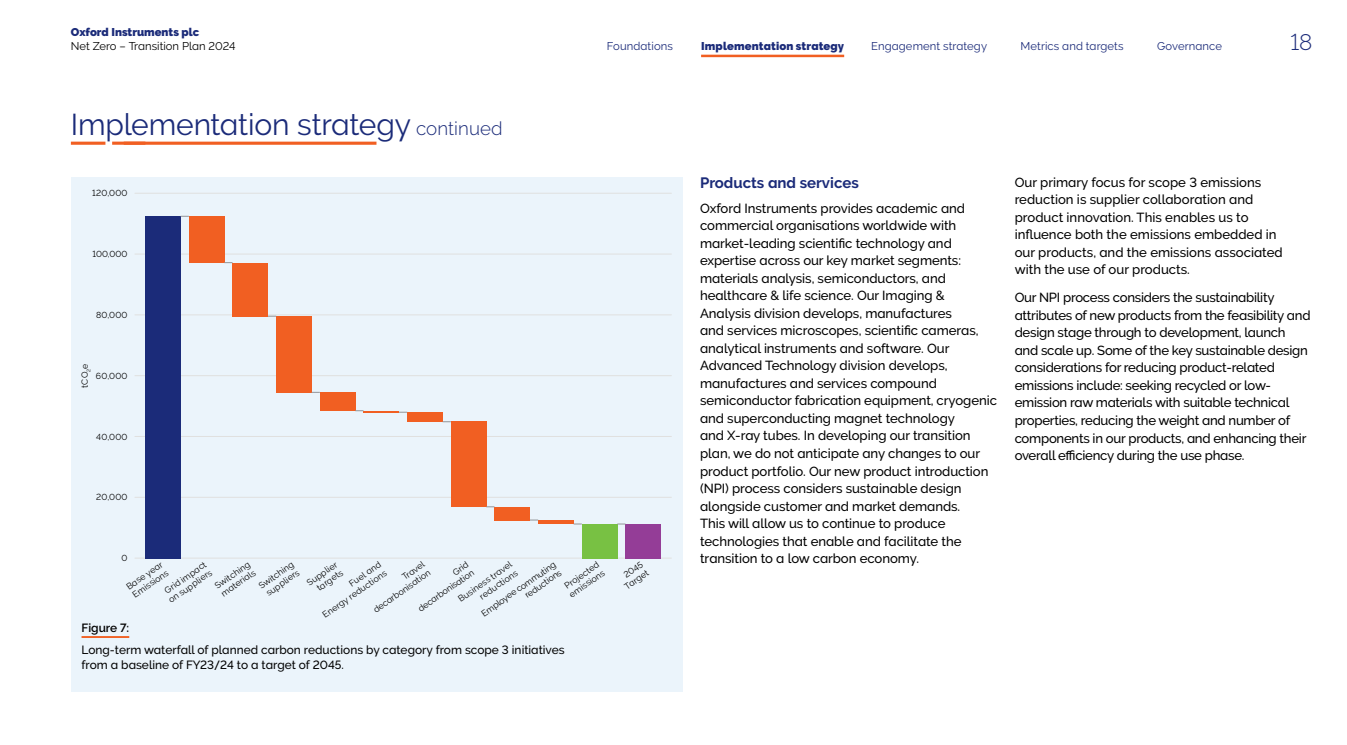
<style>
.page{position:relative;width:1347px;height:745px;background:#fff}
.page>*{position:absolute;margin:0;border:0;box-sizing:border-box;transform-origin:0 0}
.t1{font:30px "Oxford Raleway Regular";letter-spacing:-.01em;color:#1b2b79}
.t2{font:22.5px "Oxford Raleway Light";color:#1b2b79}
.t3{font:15px "Oxford Raleway Bold";color:#1b2b79}
.t4{font:13.12px/17.5px "Oxford Raleway Medium";letter-spacing:-.005em;color:#000}
.t5{font:11.88px/15px "Oxford Raleway Medium";color:#000}
.t6{font:700 11.88px "Oxford Raleway Semi";color:#000}
.t7{font:11.25px "Oxford Raleway Regular";letter-spacing:.01em;color:#1b2b79}
.t8{font:11.25px "Oxford Raleway Black";letter-spacing:.005em;color:#1b2b79}
.t9{font:11.25px "Oxford Raleway Regular";color:#000}
.t10{font:8.75px/10px "Oxford Raleway Regular";letter-spacing:.02em;color:#000;text-align:right}
.s1{font-family:"Oxford Raleway Light";font-size:18.75px}
</style>
<div class="page">
<div style="left:71px;top:177px;width:611px;height:514px;background:#ebf4fb"></div>
<hr style="left:135px;top:496px;width:536px;height:1px;background:#e0e0df">
<hr style="left:135px;top:436px;width:536px;height:1px;background:#e0e0df">
<hr style="left:135px;top:375px;width:536px;height:1px;background:#e0e0df">
<hr style="left:135px;top:314px;width:536px;height:1px;background:#e0e0df">
<hr style="left:135px;top:193px;width:536px;height:1px;background:#e0e0df">
<hr style="left:135px;top:253px;width:536px;height:1px;background:#e0e0df">
<hr style="left:135px;top:557px;width:536px;height:1px;background:#e0e0df">
<div style="left:145px;top:216px;width:36px;height:342px;background:#1b2b79"></div>
<div style="left:189px;top:216px;width:35px;height:47px;background:#f15f22"></div>
<div style="left:232px;top:263px;width:36px;height:53px;background:#f15f22"></div>
<div style="left:276px;top:316px;width:36px;height:76px;background:#f15f22"></div>
<div style="left:320px;top:392px;width:35px;height:18px;background:#f15f22"></div>
<div style="left:407px;top:412px;width:35px;height:9px;background:#f15f22"></div>
<div style="left:451px;top:421px;width:35px;height:85px;background:#f15f22"></div>
<div style="left:494px;top:506px;width:36px;height:14px;background:#f15f22"></div>
<hr style="left:538px;top:520px;width:35px;height:4px;background:#f15f22">
<div style="left:582px;top:524px;width:35px;height:34px;background:#78c143"></div>
<div style="left:625px;top:524px;width:36px;height:34px;background:#943d97"></div>
<hr style="left:363px;top:410px;width:36px;height:2px;background:#f15f22">
<svg style="left:71px;top:141px;width:34px;height:4px"></svg>
<svg style="left:145px;top:141px;width:231px;height:4px"></svg>
<svg style="left:112px;top:141px;width:33px;height:4px"></svg>
<hr style="left:81px;top:635px;width:48px;height:2px;background:#f15f22">
<hr style="left:701px;top:55px;width:143px;height:2px;background:#f15f22">
<p class="t8" style="left:71px;top:25px;width:130px">Oxford Instruments plc</p>
<p class="t9" style="left:71px;top:39px;width:166px">Net Zero – Transition Plan 2024</p>
<p class="t8" style="left:701px;top:39px;width:145px">Implementation strategy</p>
<p class="t7" style="left:1020px;top:39px;width:105px">Metrics and targets</p>
<p class="t7" style="left:1157px;top:39px;width:66px">Governance</p>
<p class="t7" style="left:607px;top:39px;width:68px">Foundations</p>
<p class="t7" style="left:871px;top:39px;width:117px">Engagement strategy</p>
<h2 class="t2" style="left:1290px;top:29px;width:23px">18</h2>
<h1 class="t1" style="left:71px;top:107px;width:433px">Implementation strategy <span class="s1">continued</span></h1>
<p class="t10" style="left:92px;top:188px;width:37px">120,000</p>
<p class="t10" style="left:93px;top:249px;width:36px">100,000</p>
<p class="t10" style="left:96px;top:310px;width:33px">80,000</p>
<p class="t10" style="left:80px;top:387px;width:25px;rotate:-90deg">tCO<sub>2</sub>e</p>
<p class="t10" style="left:96px;top:370px;width:33px">60,000</p>
<p class="t10" style="left:96px;top:431px;width:33px">40,000</p>
<p class="t10" style="left:96px;top:492px;width:33px">20,000</p>
<p class="t10" style="left:122px;top:552px;width:7px">0</p>
<p class="t10" style="left:456px;top:595px;width:65px;rotate:-35deg">Business travel reductions</p>
<p class="t10" style="left:365px;top:597px;width:69px;rotate:-35deg">Travel decarbonisation</p>
<p class="t10" style="left:161px;top:588px;width:53px;text-align:left;rotate:-35deg">Grid impact on suppliers</p>
<p class="t10" style="left:213px;top:582px;width:42px;text-align:left;rotate:-35deg">Switching materials</p>
<p class="t10" style="left:257px;top:582px;width:42px;text-align:left;rotate:-35deg">Switching suppliers</p>
<p class="t10" style="left:305px;top:579px;width:37px;text-align:center;rotate:-35deg">Supplier targets</p>
<p class="t10" style="left:479px;top:609px;width:90px;rotate:-35deg">Employee commuting reductions</p>
<p class="t10" style="left:561px;top:582px;width:43px;text-align:left;rotate:-35deg">Projected emissions</p>
<p class="t10" style="left:617px;top:574px;width:29px;rotate:-35deg">2045<br>Target</p>
<p class="t10" style="left:410px;top:597px;width:68px;rotate:-35deg">Grid decarbonisation</p>
<p class="t10" style="left:315px;top:602px;width:77px;rotate:-35deg">Fuel and<br>Energy reductions</p>
<p class="t10" style="left:124px;top:583px;width:44px;text-align:left;rotate:-35deg">Base year<br>Emissions</p>
<p class="t6" style="left:81px;top:620px;width:49px">Figure 7:</p>
<p class="t5" style="left:81px;top:642px;width:484px">Long-term waterfall of planned carbon reductions by category from scope 3 initiatives from a baseline of FY23/24 to a target of 2045.</p>
<p class="t3" style="left:700px;top:174px;width:160px">Products and services</p>
<p class="t4" style="left:700px;top:199px;width:298px">Oxford Instruments provides academic and commercial organisations worldwide with market-leading scientific technology and expertise across our key market segments: materials analysis, semiconductors, and healthcare &amp; life science. Our Imaging &amp; Analysis division develops, manufactures<br>and services microscopes, scientific cameras, analytical instruments and software. Our Advanced Technology division develops, manufactures and services compound semiconductor fabrication equipment, cryogenic and superconducting magnet technology<br>and X-ray tubes. In developing our transition plan, we do not anticipate any changes to our product portfolio. Our new product introduction (NPI) process considers sustainable design alongside customer and market demands.<br>This will allow us to continue to produce technologies that enable and facilitate the transition to a low carbon economy.</p>
<p class="t4" style="left:1014px;top:173px;width:269px">Our primary focus for scope 3 emissions reduction is supplier collaboration and product innovation. This enables us to influence both the emissions embedded in our products, and the emissions associated with the use of our products.</p>
<p class="t4" style="left:1014px;top:289px;width:297px">Our NPI process considers the sustainability attributes of new products from the feasibility and design stage through to development, launch and scale up. Some of the key sustainable design considerations for reducing product-related emissions include: seeking recycled or low&shy;emission raw materials with suitable technical properties, reducing the weight and number of components in our products, and enhancing their overall efficiency during the use phase.</p>
</div>
